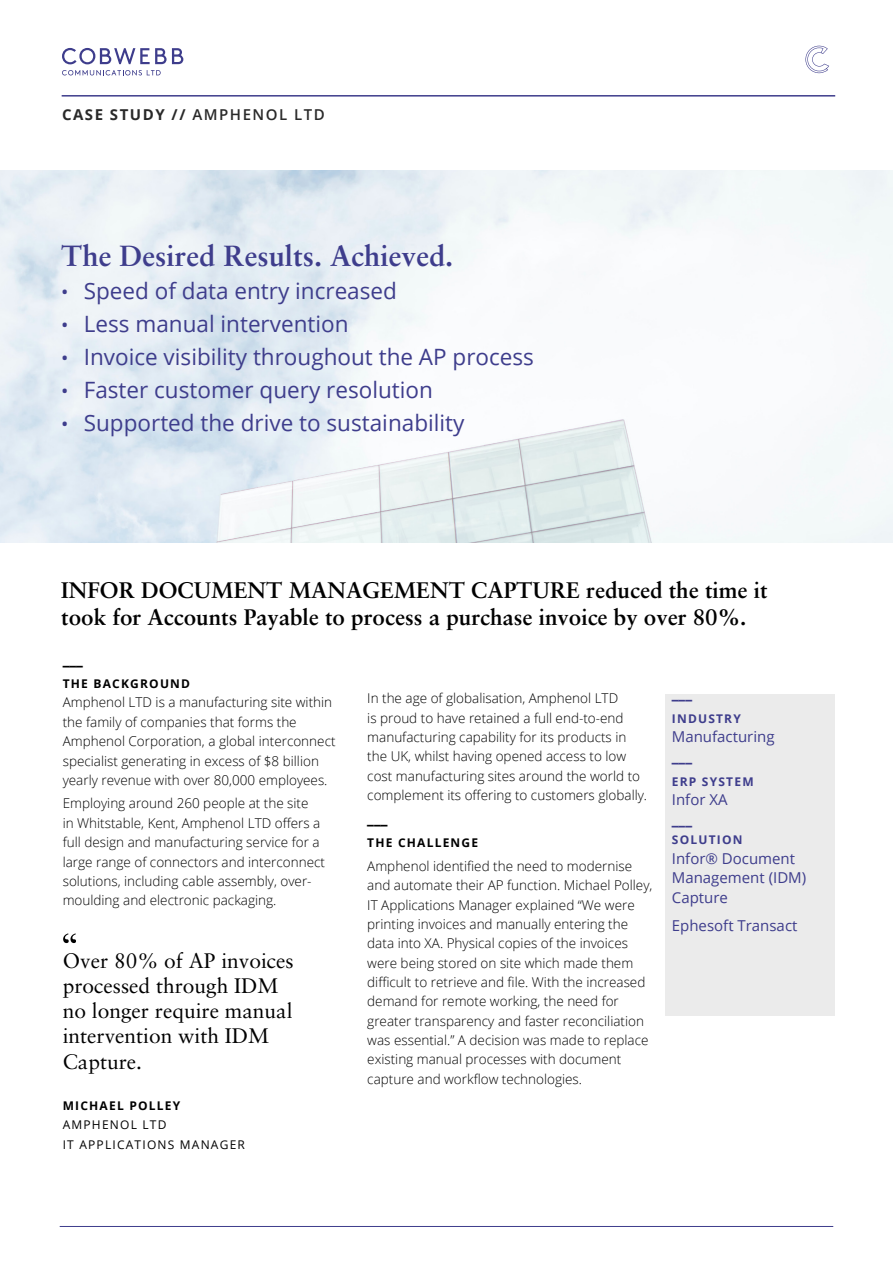
<style>
.page{position:relative;width:893px;height:1263px;background:#fff}
.page>*{position:absolute;margin:0;border:0;box-sizing:border-box;transform-origin:0 0}
.t1{font:700 29.1px "Sabon";color:#3e3d8c}
.t2{font:22.5px "Open Sans";color:#3e3d8c}
.t3{font:700 22.5px/27px "Sabon";color:#000}
.t4{font:21px/25.2px "Sabon";color:#000}
.t5{font:15px/19.5px "Open Sans";color:#3e3d8c}
.t6{font:700 15px "Open Sans";letter-spacing:.1em;color:#292929}
.t7{font:300 13.5px/19.4px "Open Sans";color:#000}
.t8{font:800 13.5px "Open Sans";color:#3e3d8c}
.t9{font:800 13.5px "Open Sans";color:#000}
.t10{font:700 12px "Open Sans";letter-spacing:.1em;color:#000}
.t11{font:12px/19.4px "Open Sans";letter-spacing:.1em;color:#000}
.t12{font:700 12px "Open Sans";letter-spacing:.1em;color:#3e3d8c}
.s1{font-weight:600}
.s2{font-size:19.5px}
</style>
<div class="page">
<div style="left:665px;top:694px;width:169px;height:322px;background:#ebebeb"></div>
<img style="left:0;top:170px;width:893px;height:373px">
<svg style="left:62px;top:70px;width:99px;height:5px"></svg>
<svg style="left:62px;top:48px;width:121px;height:16px"></svg>
<svg style="left:805px;top:46px;width:24px;height:27px"></svg>
<hr style="left:62px;top:95px;width:773px;height:2px;background:#3e3d8c">
<hr style="left:60px;top:1226px;width:773px;height:1px;background:#3e3d8c">
<svg style="left:63px;top:933px;width:13px;height:10px"></svg>
<p class="t6" style="left:62px;top:104px;width:264px">CASE STUDY // <span class="s1">AMPHENOL LTD</span></p>
<h1 class="t1" style="left:61px;top:237px;width:394px">The Desired Results. Achieved.</h1>
<h2 class="t2" style="left:61px;top:275px;width:337px"><span class="s2">•</span> Speed of data entry increased</h2>
<h2 class="t2" style="left:61px;top:308px;width:289px"><span class="s2">•</span> Less manual intervention</h2>
<h2 class="t2" style="left:61px;top:341px;width:474px"><span class="s2">•</span> Invoice visibility throughout the AP process</h2>
<h2 class="t2" style="left:61px;top:374px;width:373px"><span class="s2">•</span> Faster customer query resolution</h2>
<h2 class="t2" style="left:61px;top:407px;width:405px"><span class="s2">•</span> Supported the drive to sustainability</h2>
<h2 class="t3" style="left:61px;top:576px;width:708px">INFOR DOCUMENT MANAGEMENT CAPTURE reduced the time it took for Accounts Payable to process a purchase invoice by over 80%.</h2>
<p class="t9" style="left:63px;top:649px;width:22px">___</p>
<p class="t10" style="left:63px;top:675px;width:129px">THE BACKGROUND</p>
<p class="t7" style="left:63px;top:692px;width:274px">Amphenol LTD is a manufacturing site within the family of companies that forms the Amphenol Corporation, a global interconnect specialist generating in excess of $8 billion yearly revenue with over 80,000 employees.</p>
<p class="t7" style="left:63px;top:793px;width:264px">Employing around 260 people at the site<br>in Whitstable, Kent, Amphenol LTD offers a full design and manufacturing service for a large range of connectors and interconnect solutions, including cable assembly, over&shy;moulding and electronic packaging.</p>
<h3 class="t4" style="left:63px;top:947px;width:233px">Over 80% of AP invoices processed through IDM no longer require manual intervention with IDM<br>Capture.</h3>
<p class="t10" style="left:63px;top:1097px;width:119px">MICHAEL POLLEY</p>
<p class="t11" style="left:63px;top:1115px;width:184px">AMPHENOL LTD<br>IT APPLICATIONS MANAGER</p>
<p class="t7" style="left:367px;top:688px;width:281px">In the age of globalisation, Amphenol LTD<br>is proud to have retained a full end-to-end manufacturing capability for its products in the UK, whilst having opened access to low cost manufacturing sites around the world to complement its offering to customers globally.</p>
<p class="t9" style="left:367px;top:808px;width:22px">___</p>
<p class="t10" style="left:367px;top:834px;width:112px">THE CHALLENGE</p>
<p class="t7" style="left:367px;top:856px;width:287px">Amphenol identified the need to modernise and automate their AP function. Michael Polley, IT Applications Manager explained “We were printing invoices and manually entering the data into XA. Physical copies of the invoices were being stored on site which made them difficult to retrieve and file. With the increased demand for remote working, the need for greater transparency and faster reconciliation was essential.” A decision was made to replace existing manual processes with document capture and workflow technologies.</p>
<p class="t8" style="left:672px;top:684px;width:22px">___</p>
<p class="t12" style="left:672px;top:710px;width:71px">INDUSTRY</p>
<p class="t5" style="left:672px;top:727px;width:104px">Manufacturing</p>
<p class="t8" style="left:672px;top:747px;width:22px">___</p>
<p class="t12" style="left:672px;top:773px;width:83px">ERP SYSTEM</p>
<p class="t5" style="left:672px;top:790px;width:57px">Infor XA</p>
<p class="t8" style="left:672px;top:809px;width:22px">___</p>
<p class="t12" style="left:672px;top:831px;width:72px">SOLUTION</p>
<p class="t5" style="left:672px;top:848px;width:136px">Infor® Document<br>Management (IDM)<br>Capture</p>
<p class="t5" style="left:672px;top:915px;width:127px">Ephesoft Transact</p>
</div>
